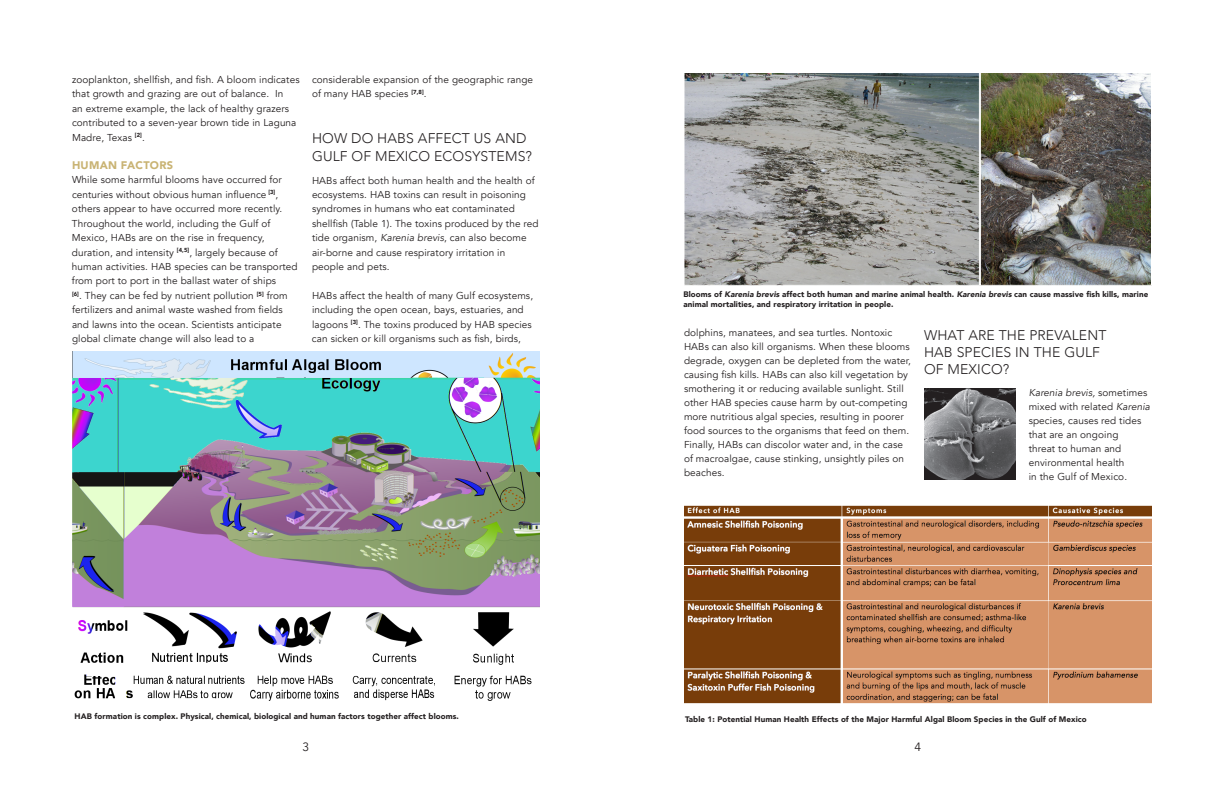
<style>
.page{position:relative;width:1224px;height:792px;background:#fff}
.page>*{position:absolute;margin:0;border:0;box-sizing:border-box;transform-origin:0 0}
.t1{font:300 14px/16.8px "Avenir";letter-spacing:.01em;color:#231f20}
.t2{font:12px "Avenir";color:#231f20}
.t3{font:900 11px "Avenir";letter-spacing:.025em;color:#c9b373}
.t4{font:10px/14.4px "Avenir";letter-spacing:.01em;color:#231f20}
.t5{font:900 8px/9.6px "Avenir";letter-spacing:.01em;color:#231f20}
.s1{font-style:italic}
</style>
<div class="page">
<img style="left:72px;top:352px;width:468px;height:349px">
<img style="left:686px;top:74px;width:464px;height:210px">
<div style="left:684px;top:72px;width:296px;height:214px;border:1px solid #fff"></div>
<div style="left:980px;top:72px;width:172px;height:214px;border:1px solid #fff"></div>
<img style="left:684px;top:505px;width:468px;height:199px">
<img style="left:924px;top:389px;width:91px;height:91px">
<p class="t4" style="left:72px;top:73px;width:229px">zooplankton, shellfish, and fish. A bloom indicates that growth and grazing are out of balance. In<br>an extreme example, the lack of healthy grazers contributed to a seven-year brown tide in Laguna Madre, Texas <sup>[2]</sup>.</p>
<p class="t3" style="left:72px;top:156px;width:103px">Human Factors</p>
<p class="t4" style="left:72px;top:173px;width:227px">While some harmful blooms have occurred for centuries without obvious human influence <sup>[3]</sup>, others appear to have occurred more recently.<br>Throughout the world, including the Gulf of Mexico, HABs are on the rise in frequency, duration, and intensity <sup>[4,5]</sup>, largely because of human activities. HAB species can be transported from port to port in the ballast water of ships<br><sup>[6]</sup>. They can be fed by nutrient pollution <sup>[5]</sup> from fertilizers and animal waste washed from fields and lawns into the ocean. Scientists anticipate global climate change will also lead to a</p>
<p class="t4" style="left:312px;top:73px;width:223px">considerable expansion of the geographic range of many HAB species <sup>[7,8]</sup>.</p>
<h1 class="t1" style="left:312px;top:130px;width:222px;line-height:17.2px">H OW DO HABS AFFECT US AND<br>GULF OF M EXICO ECOSYSTEMS?</h1>
<p class="t4" style="left:312px;top:173px;width:228px">HABs affect both human health and the health of ecosystems. HAB toxins can result in poisoning syndromes in humans who eat contaminated shellfish (Table 1). The toxins produced by the red tide organism, <span class="s1">Karenia brevis</span>, can also become air-borne and cause respiratory irritation in people and pets.</p>
<p class="t4" style="left:312px;top:288px;width:223px">HABs affect the health of many Gulf ecosystems, including the open ocean, bays, estuaries, and lagoons <sup>[3]</sup>. The toxins produced by HAB species can sicken or kill organisms such as fish, birds,</p>
<p class="t5" style="left:75px;top:711px;width:386px">HAB formation is complex. Physical, chemical, biological and human factors together affect blooms.</p>
<p class="t5" style="left:684px;top:290px;width:466px">Blooms of <span class="s1">Karenia brevis</span> affect both human and marine animal health. <span class="s1">Karenia brevis</span> can cause massive fish kills, marine animal mortalities, and respiratory irritation in people.</p>
<p class="t4" style="left:684px;top:326px;width:229px;line-height:14px">dolphins, manatees, and sea turtles. Nontoxic HABs can also kill organisms. When these blooms degrade, oxygen can be depleted from the water, causing fish kills. HABs can also kill vegetation by smothering it or reducing available sunlight. Still other HAB species cause harm by out-competing more nutritious algal species, resulting in poorer food sources to the organisms that feed on them.<br>Finally, HABs can discolor water and, in the case of macroalgae, cause stinking, unsightly piles on beaches.</p>
<h1 class="t1" style="left:924px;top:327px;width:184px">WHAT ARE THE PREVALENT<br>HAB SPECIES IN THE GULF<br>OF M EXICO?</h1>
<p class="t4" style="left:1029px;top:386px;width:123px;line-height:14px"><span class="s1">Karenia brevis,</span> sometimes mixed with related <span class="s1">Karenia </span>species, causes red tides that are an ongoing<br>threat to human and environmental health<br>in the Gulf of Mexico.</p>
<p class="t5" style="left:685px;top:714px;width:403px">Table 1: Potential Human Health Effects of the Major Harmful Algal Bloom Species in the Gulf of Mexico</p>
<p class="t2" style="left:303px;top:740px;width:8px">3</p>
<p class="t2" style="left:915px;top:740px;width:8px">4</p>
</div>
